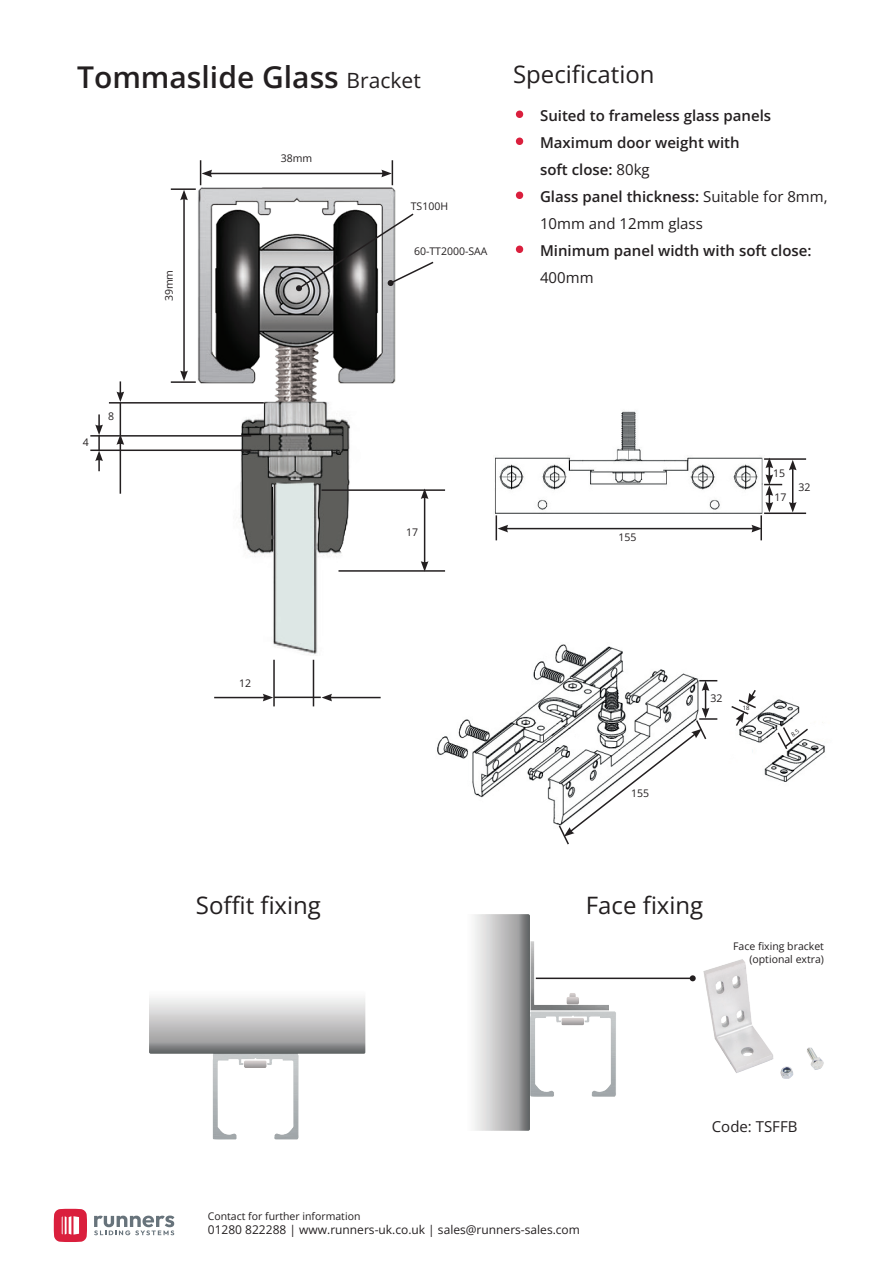
<style>
.page{position:relative;width:893px;height:1263px;background:#fff}
.page>*{position:absolute;margin:0;border:0;box-sizing:border-box;transform-origin:0 0}
.t1{font:60px "Poppins";color:#da1f3d}
.t2{font:600 30px "Open Sans";color:#231f20}
.Runners_sales_sheet_main_title{font:24px "Open Sans";color:#231f20}
.t3{font:600 15px/27px "Open Sans";color:#231f20}
.t4{font:15px/27px "Open Sans";color:#231f20}
.t5{font:12px "Open Sans";color:#231f20}
.t6{font:10.5px "Open Sans";color:#231f20}
.t7{font:6px "Open Sans";color:#231f20}
.s1{font-weight:400;font-size:21px}
.s2{font-weight:400}
.s3{font-weight:600}
</style>
<div class="page">
<img style="left:108px;top:160px;width:338px;height:495px">
<img style="left:388px;top:610px;width:437px;height:215px">
<hr style="left:183px;top:198px;width:2px;height:175px;background:#231f20">
<svg style="left:180px;top:190px;width:8px;height:10px"></svg>
<svg style="left:180px;top:371px;width:8px;height:10px"></svg>
<hr style="left:171px;top:381px;width:25px;height:2px;background:#231f20">
<hr style="left:171px;top:188px;width:25px;height:2px;background:#231f20">
<hr style="left:210px;top:173px;width:174px;height:1px;background:#231f20">
<svg style="left:200px;top:160px;width:12px;height:25px"></svg>
<svg style="left:381px;top:160px;width:12px;height:25px"></svg>
<hr style="left:424px;top:497px;width:1px;height:66px;background:#231f20">
<svg style="left:421px;top:488px;width:7px;height:11px"></svg>
<svg style="left:421px;top:561px;width:7px;height:9px"></svg>
<hr style="left:274px;top:697px;width:47px;height:1px;background:#231f20">
<hr style="left:90px;top:435px;width:161px;height:2px;background:#231f20">
<hr style="left:90px;top:449px;width:161px;height:2px;background:#231f20">
<svg style="left:95px;top:414px;width:8px;height:57px"></svg>
<hr style="left:109px;top:402px;width:155px;height:2px;background:#231f20">
<svg style="left:117px;top:381px;width:7px;height:21px"></svg>
<hr style="left:120px;top:403px;width:1px;height:32px;background:#231f20">
<hr style="left:120px;top:442px;width:1px;height:52px;background:#231f20">
<svg style="left:117px;top:434px;width:7px;height:11px"></svg>
<hr style="left:322px;top:489px;width:123px;height:2px;background:#231f20">
<hr style="left:338px;top:570px;width:107px;height:2px;background:#231f20">
<hr style="left:273px;top:660px;width:2px;height:46px;background:#231f20">
<hr style="left:313px;top:660px;width:1px;height:46px;background:#231f20">
<hr style="left:214px;top:697px;width:51px;height:1px;background:#231f20">
<svg style="left:263px;top:694px;width:10px;height:7px"></svg>
<hr style="left:330px;top:697px;width:51px;height:1px;background:#231f20">
<svg style="left:322px;top:694px;width:10px;height:7px"></svg>
<svg style="left:296px;top:212px;width:139px;height:80px"></svg>
<img style="left:149px;top:997px;width:217px;height:143px">
<img style="left:473px;top:914px;width:205px;height:217px">
<img style="left:494px;top:411px;width:300px;height:130px">
<hr style="left:506px;top:528px;width:248px;height:1px;background:#231f20">
<svg style="left:751px;top:525px;width:9px;height:7px"></svg>
<svg style="left:496px;top:515px;width:12px;height:25px"></svg>
<hr style="left:760px;top:515px;width:2px;height:25px;background:#231f20">
<hr style="left:764px;top:512px;width:42px;height:2px;background:#231f20">
<hr style="left:764px;top:458px;width:42px;height:2px;background:#231f20">
<hr style="left:792px;top:468px;width:1px;height:36px;background:#231f20">
<svg style="left:789px;top:502px;width:7px;height:10px"></svg>
<svg style="left:789px;top:460px;width:7px;height:10px"></svg>
<svg style="left:764px;top:458px;width:18px;height:54px"></svg>
<svg style="left:557px;top:680px;width:160px;height:165px"></svg>
<svg style="left:730px;top:688px;width:28px;height:40px"></svg>
<hr style="left:536px;top:977px;width:157px;height:2px;background:#231f20">
<img style="left:678px;top:959px;width:146px;height:120px">
<svg style="left:54px;top:1209px;width:33px;height:33px"></svg>
<svg style="left:94px;top:1215px;width:80px;height:20px"></svg>
<svg style="left:776px;top:725px;width:34px;height:26px"></svg>
<p class="t2" style="left:77px;top:56px;width:345px">Tommaslide Glass <span class="s1">Bracket</span></p>
<p class="t6" style="left:162px;top:301px;width:33px;rotate:-90deg">39mm</p>
<p class="t6" style="left:281px;top:151px;width:33px">38mm</p>
<p class="t6" style="left:411px;top:199px;width:39px">TS100H</p>
<p class="t6" style="left:414px;top:244px;width:75px">60-TT2000-SAA</p>
<p class="Runners_sales_sheet_main_title" style="left:513px;top:58px;width:143px">Specification</p>
<p class="t1" style="left:513px;top:79px;width:14px">·</p>
<p class="t3" style="left:540px;top:102px;width:233px">Suited to frameless glass panels</p>
<p class="t1" style="left:513px;top:106px;width:14px">·</p>
<p class="t3" style="left:540px;top:129px;width:201px">Maximum door weight with soft close: <span class="s2">80kg</span></p>
<p class="t1" style="left:513px;top:160px;width:14px">·</p>
<p class="t4" style="left:540px;top:183px;width:289px"><span class="s3">Glass panel thickness:</span> Suitable for 8mm,<br>10mm and 12mm glass</p>
<p class="t1" style="left:513px;top:214px;width:14px">·</p>
<p class="t3" style="left:540px;top:237px;width:273px">Minimum panel width with soft close:<br><span class="s2">400mm</span></p>
<p class="t6" style="left:83px;top:435px;width:8px">4</p>
<p class="t6" style="left:108px;top:409px;width:8px">8</p>
<p class="t6" style="left:406px;top:525px;width:14px">17</p>
<p class="t6" style="left:618px;top:530px;width:20px">155</p>
<p class="t6" style="left:773px;top:466px;width:14px">15</p>
<p class="t6" style="left:774px;top:490px;width:14px">17</p>
<p class="t6" style="left:798px;top:480px;width:14px">32</p>
<p class="t6" style="left:239px;top:676px;width:14px">12</p>
<p class="t6" style="left:631px;top:786px;width:20px">155</p>
<p class="t6" style="left:711px;top:691px;width:14px">32</p>
<p class="t7" style="left:743px;top:704px;width:8px">18</p>
<p class="Runners_sales_sheet_main_title" style="left:196px;top:889px;width:127px">Soffit fixing</p>
<p class="Runners_sales_sheet_main_title" style="left:586px;top:889px;width:119px">Face fixing</p>
<p class="t6" style="left:733px;top:939px;width:92px">Face fixing bracket</p>
<p class="t6" style="left:749px;top:951px;width:76px">(optional extra)</p>
<p class="t6" style="left:208px;top:1209px;width:154px">Contact for further information</p>
<p class="t5" style="left:208px;top:1222px;width:374px">01280 822288 | www.runners-uk.co.uk | sales@runners-sales.com</p>
<p class="t4" style="left:712px;top:1113px;width:87px">Code: TSFFB</p>
</div>
